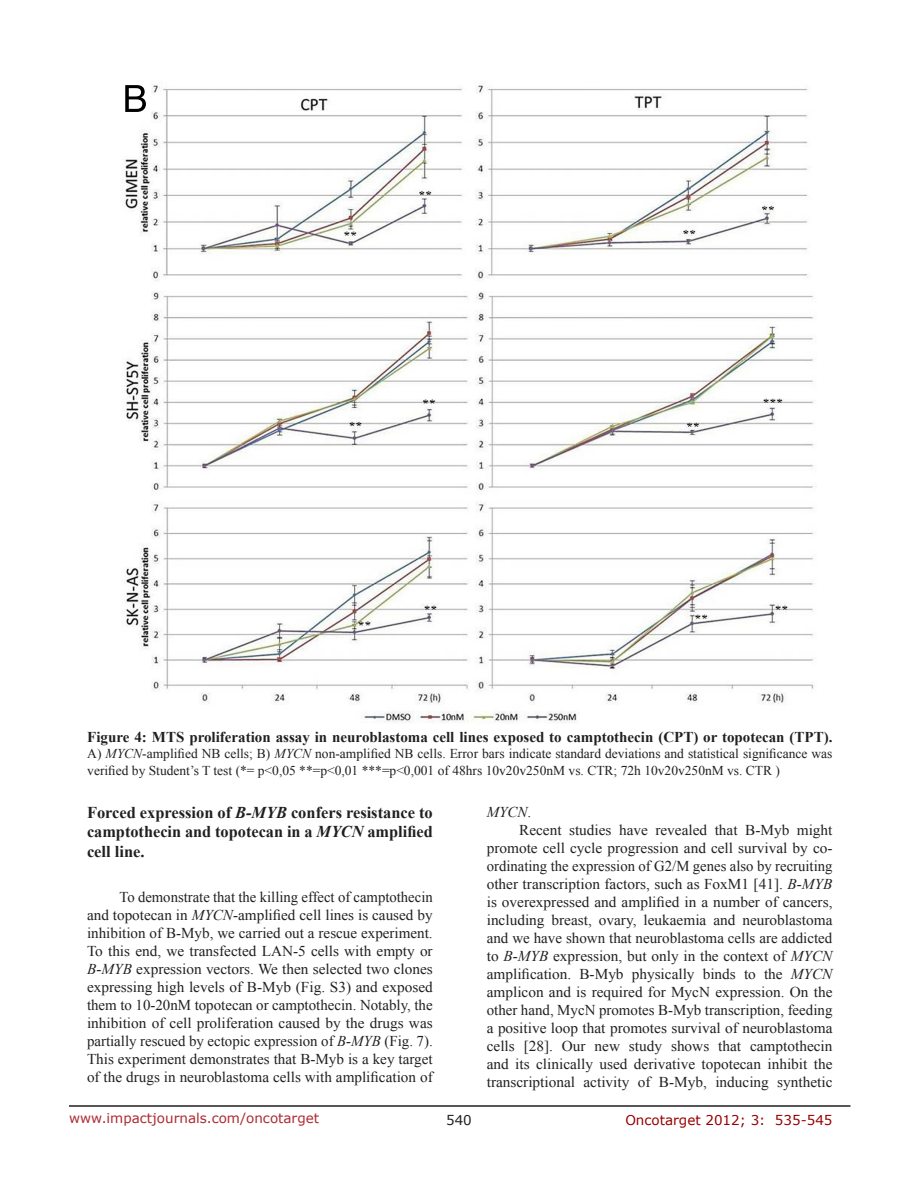
<style>
.page{position:relative;width:918px;height:1188px;background:#fff}
.page>*{position:absolute;margin:0;border:0;box-sizing:border-box;transform-origin:0 0}
.SubHeading{font:700 16.5px/19.8px "Times New Roman";color:#221f22;text-align:justify}
.BodyText{font:15px/18px "Times New Roman";color:#221f22;text-align:justify}
.FigureText{font:700 15px "Times New Roman";color:#221f22}
.BodyText-2{font:italic 15px "Times New Roman";color:#221f22}
.FigureText-2{font:13.5px/16.2px "Times New Roman";color:#221f22}
.t1{font:13.5px "Verdana";color:#ac2b31}
.t2{font:13.5px "Verdana";color:#970000}
.t3{font:13.5px "Verdana";color:#221f22}
.s1{font-style:italic}
.s2{font-style:normal}
</style>
<div class="page">
<hr style="left:69px;top:1105px;width:781px;height:2px;background:#231f20">
<img style="left:123px;top:85px;width:691px;height:638px">
<p class="FigureText" style="left:87px;top:727px;width:747px">Figure 4: MTS proliferation assay in neuroblastoma cell lines exposed to camptothecin (CPT) or topotecan (TPT).</p>
<p class="FigureText-2" style="left:87px;top:746px;width:747px">A) <span class="s1">MYCN</span>-amplified NB cells; B) <span class="s1">MYCN</span> non-amplified NB cells. Error bars indicate standard deviations and statistical significance was verified by Student’s T test (*= p&lt;0,05 **=p&lt;0,01 ***=p&lt;0,001 of 48hrs 10v20v250nM vs. CTR; 72h 10v20v250nM vs. CTR )</p>
<p class="SubHeading" style="left:87px;top:802px;width:347px">Forced expression of <span class="s1">B-MYB</span> confers resistance to camptothecin and topotecan in a <span class="s1">MYCN</span> amplified cell line.</p>
<p class="BodyText" style="left:87px;top:888px;width:347px;text-indent:32px">To demonstrate that the killing effect of camptothecin and topotecan in <span class="s1">MYCN</span>-amplified cell lines is caused by inhibition of B-Myb, we carried out a rescue experiment.<br>To this end, we transfected LAN-5 cells with empty or <span class="s1">B-MYB</span> expression vectors. We then selected two clones expressing high levels of B-Myb (Fig. S3) and exposed them to 10-20nM topotecan or camptothecin. Notably, the inhibition of cell proliferation caused by the drugs was partially rescued by ectopic expression of <span class="s1">B-MYB</span> (Fig. 7).<br>This experiment demonstrates that B-Myb is a key target of the drugs in neuroblastoma cells with amplification of</p>
<p class="BodyText-2" style="left:487px;top:801px;width:46px">MYCN<span class="s2">.</span></p>
<p class="BodyText" style="left:487px;top:821px;width:347px;text-indent:32px">Recent studies have revealed that B-Myb might promote cell cycle progression and cell survival by co&shy;ordinating the expression of G2/M genes also by recruiting other transcription factors, such as FoxM1 [41]. <span class="s1">B-MYB </span>is overexpressed and amplified in a number of cancers, including breast, ovary, leukaemia and neuroblastoma and we have shown that neuroblastoma cells are addicted to <span class="s1">B-MYB</span> expression, but only in the context of <span class="s1">MYCN </span>amplification. B-Myb physically binds to the <span class="s1">MYCN </span>amplicon and is required for MycN expression. On the other hand, MycN promotes B-Myb transcription, feeding a positive loop that promotes survival of neuroblastoma cells [28]. Our new study shows that camptothecin and its clinically used derivative topotecan inhibit the transcriptional activity of B-Myb, inducing synthetic</p>
<p class="t1" style="left:69px;top:1109px;width:252px">www.impactjournals.com/oncotarget</p>
<p class="t3" style="left:446px;top:1111px;width:27px">540</p>
<p class="t2" style="left:625px;top:1111px;width:209px">Oncotarget 2012; 3: 535-545</p>
</div>
